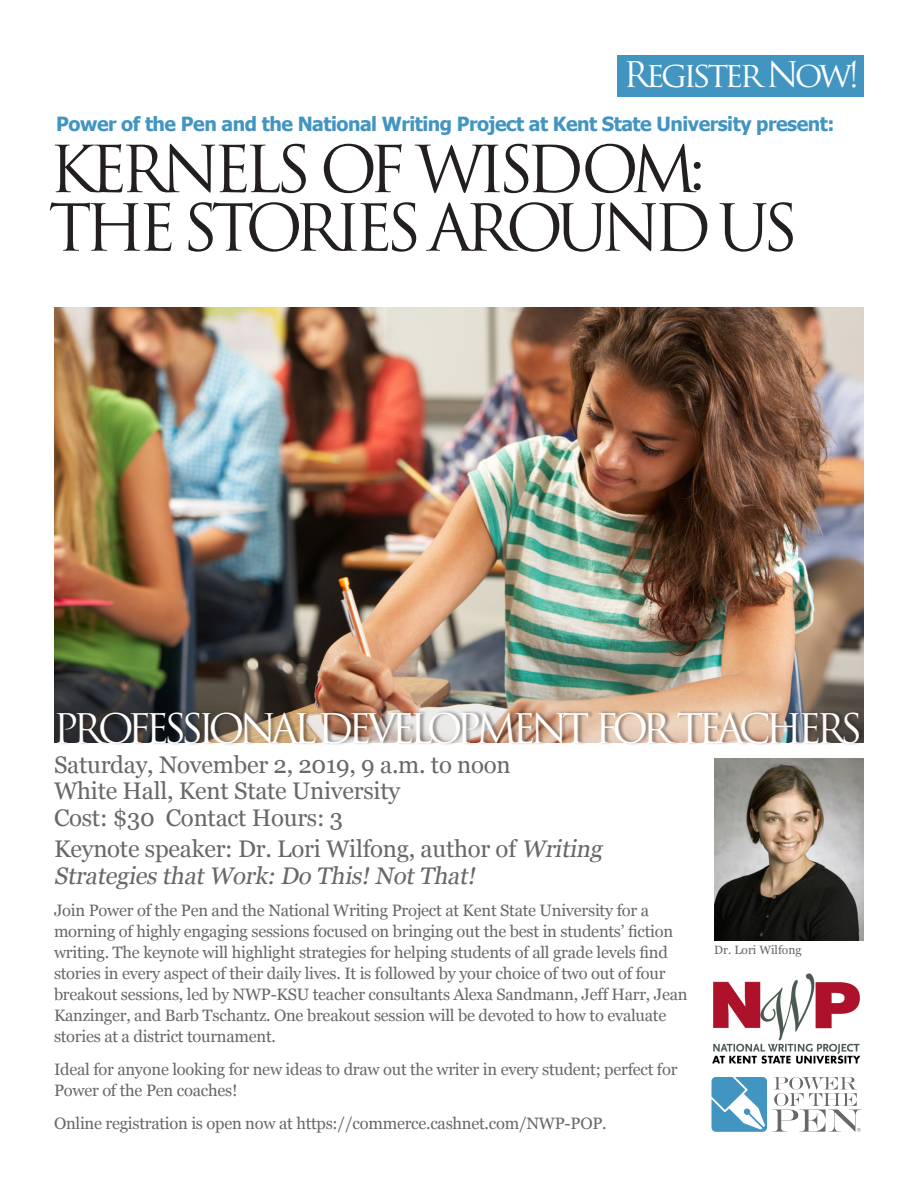
<style>
.page{position:relative;width:918px;height:1188px;background:#fff}
.page>*{position:absolute;margin:0;border:0;box-sizing:border-box;transform-origin:0 0}
.t1{font:63px/58.5px "Trajan";letter-spacing:-.115em;color:#231f20}
.t2{font:39.75px "Trajan";letter-spacing:-.14em;color:#fff}
.t3{font:34.5px "Trajan Pro";letter-spacing:-.11em;color:#fff}
.t4{font:24px/26.2px "Georgia";letter-spacing:-.01em;color:#696768}
.t5{font:italic 24px/27px "Georgia";color:#696768}
.t6{font:700 19.5px "Tahoma";letter-spacing:-.025em;color:#4294c1}
.t7{font:16.5px/21px "Georgia";letter-spacing:-.015em;color:#696768}
.t8{font:12px "Georgia";color:#696768}
.s1{font-style:normal}
</style>
<div class="page">
<div style="left:618px;top:55px;width:246px;height:41px;background:#4294c1"></div>
<img style="left:714px;top:758px;width:150px;height:183px">
<img style="left:712px;top:973px;width:149px;height:91px">
<svg style="left:712px;top:1077px;width:150px;height:55px"></svg>
<img style="left:54px;top:307px;width:810px;height:435px">
<div style="left:57px;top:709px;width:808px;height:37px;background:#231f20;opacity:.45"></div>
<h3 class="t3" style="left:624px;top:53px;width:237px">Register Now!</h3>
<p class="t6" style="left:56px;top:110px;width:780px">Power of the Pen and the National Writing Project at Kent State University present:</p>
<h1 class="t1" style="left:48px;top:140px;width:751px">KERNELS OF WISDOM:<br>THE STORIES AROUND US</h1>
<h2 class="t2" style="left:53px;top:704px;width:811px">PROFESSIONAL DEVELOPMENT FOR TEACHERS</h2>
<h3 class="t4" style="left:54px;top:752px;width:458px">Saturday, November 2, 2019, 9 a.m. to noon<br>White Hall, Kent State University<br>Cost: $30 Contact Hours: 3</h3>
<h3 class="t5" style="left:54px;top:836px;width:554px"><span class="s1">Keynote speaker: Dr. Lori Wilfong, author of</span> Writing<br>Strategies thatWork:Do This!NotThat!</h3>
<p class="t7" style="left:54px;top:900px;width:635px">Join Power of the Pen and the National Writing Project at Kent State University for a morning of highly engaging sessions focused on bringing out the best in students’ fiction writing. The keynote will highlight strategies for helping students of all grade levels find stories in every aspect of their daily lives. It is followed by your choice of two out of four breakout sessions, led by NWP-KSU teacher consultants Alexa Sandmann, Jeff Harr, Jean Kanzinger, and Barb Tschantz. One breakout session will be devoted to how to evaluate stories at a district tournament.</p>
<p class="t7" style="left:54px;top:1059px;width:625px">Ideal for anyone looking for new ideas to draw out the writer in every student; perfect for<br>Power of the Pen coaches!</p>
<p class="t7" style="left:54px;top:1113px;width:554px">Online registration is open now at https://commerce.cashnet.com/NWP-POP.</p>
<p class="t8" style="left:714px;top:943px;width:89px">Dr. Lori Wilfong</p>
</div>
